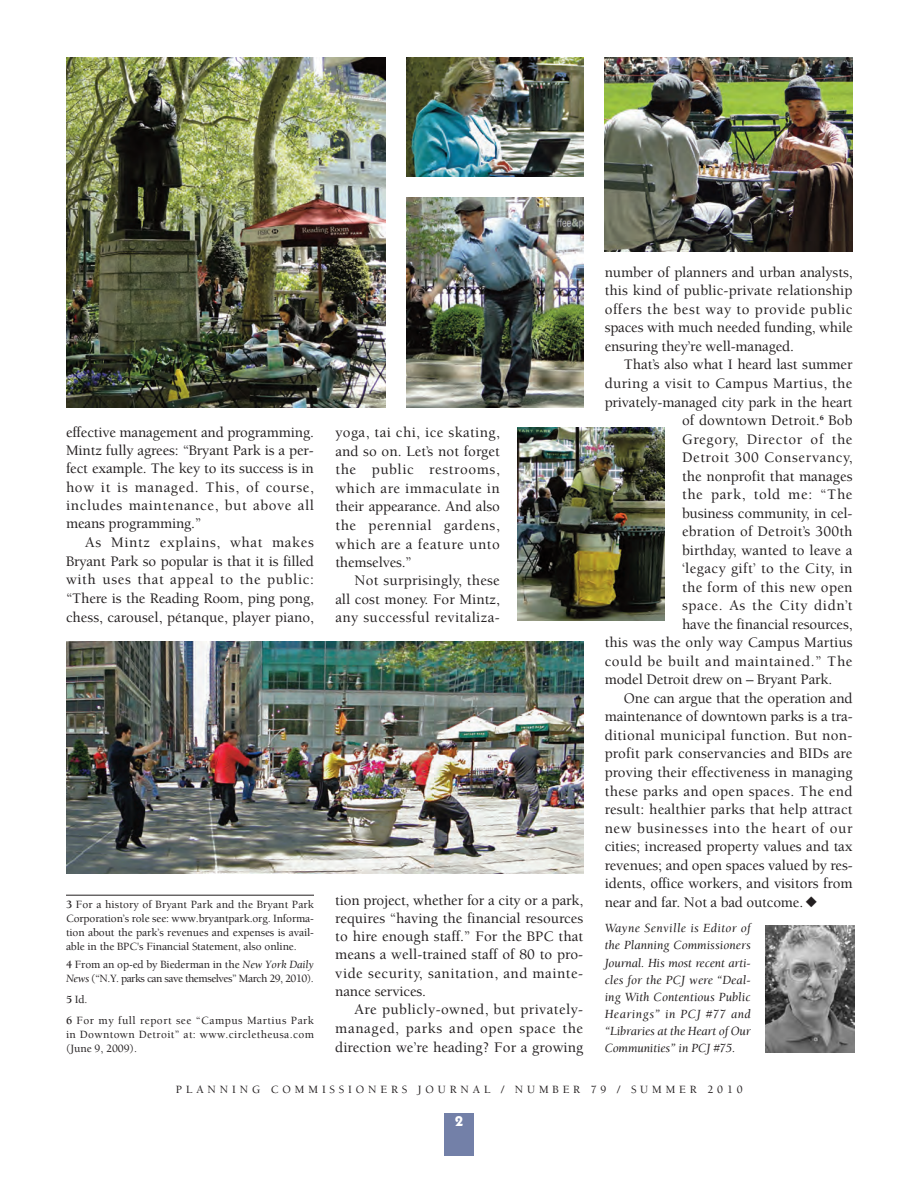
<style>
.page{position:relative;width:918px;height:1188px;background:#fff}
.page>*{position:absolute;margin:0;border:0;box-sizing:border-box;transform-origin:0 0}
.t1{font:500 15px/18.6px "Berkeley";letter-spacing:.005em;color:#231f20;text-align:justify}
.t2{font:500 15px "Berkeley";letter-spacing:.04em;color:#231f20}
.t3{font:500 15px "Berkeley";letter-spacing:.025em;color:#231f20}
.t4{font:500 15px "Berkeley";letter-spacing:.03em;color:#231f20}
.t5{font:700 14.25px "Itc Kabel";color:#fff}
.t6{font:italic 12.9px/17.1px "Berkeley";letter-spacing:-.01em;color:#231f20;text-align:justify}
.t7{font:500 11.4px/14px "Berkeley";letter-spacing:.03em;color:#231f20}
.t8{font:500 11.4px/14px "Berkeley";letter-spacing:-.04em;color:#231f20}
.t9{font:500 11.4px "Berkeley";letter-spacing:.335em;color:#231f20}
.s1{font-weight:700}
.s2{font-weight:400;font-style:italic}
</style>
<div class="page">
<div style="left:444px;top:1113px;width:30px;height:43px;background:#7380a8"></div>
<img style="left:605px;top:57px;width:248px;height:194px">
<img style="left:66px;top:57px;width:320px;height:351px">
<img style="left:407px;top:198px;width:176px;height:210px">
<img style="left:66px;top:641px;width:517px;height:232px">
<hr style="left:66px;top:895px;width:248px;height:1px;background:#231f20">
<img style="left:765px;top:926px;width:89px;height:127px">
<img style="left:407px;top:57px;width:176px;height:120px">
<img style="left:517px;top:427px;width:148px;height:194px">
<p class="t1" style="left:66px;top:424px;width:249px">effective management and programming.<br>Mintz fully agrees: “Bryant Park is a per&shy;fect example. The key to its success is in how it is managed. This, of course, includes maintenance, but above all means programming.”</p>
<p class="t1" style="left:66px;top:534px;width:249px;text-indent:19px">As Mintz explains, what makes Bryant Park so popular is that it is filled with uses that appeal to the public: “There is the Reading Room, ping pong, chess, carousel, pétanque, player piano,</p>
<p class="t7" style="left:66px;top:899px;width:249px;text-align:justify"><span class="s1">3</span> For a history of Bryant Park and the Bryant Park Corporation’s role see: www.bryantpark.org. Informa&shy;tion about the park’s revenues and expenses is avail&shy;able in the BPC's Financial Statement, also online.</p>
<p class="t8" style="left:66px;top:959px;width:249px"><span class="s1">4</span> From an op-ed by Biederman in the <span class="s2">New York Daily<br>News</span> (“N.Y. parks can save themselves” March 29, 2010).</p>
<p class="t7" style="left:66px;top:990px;width:249px;line-height:21.1px"><span class="s1">5</span> Id.<br><span class="s1">6</span> For my full report see “Campus Martius Park</p>
<p class="t7" style="left:66px;top:1029px;width:249px">in Downtown Detroit” at: www.circletheusa.com (June 9, 2009).</p>
<p class="t1" style="left:335px;top:424px;width:166px">yoga, tai chi, ice skating, and so on. Let’s not forget the public restrooms, which are immaculate in their appearance. And also the perennial gardens, which are a feature unto themselves.”</p>
<p class="t1" style="left:335px;top:573px;width:166px;text-indent:19px">Not surprisingly, these all cost money. For Mintz, any successful revitaliza-</p>
<p class="t1" style="left:335px;top:892px;width:249px">tion project, whether for a city or a park, requires “having the financial resources to hire enough staff.” For the BPC that means a well-trained staff of 80 to pro&shy;vide security, sanitation, and mainte&shy;nance services.</p>
<p class="t1" style="left:335px;top:1002px;width:250px;text-indent:19px">Are publicly-owned, but privately&shy;managed, parks and open space the direction we’re heading? For a growing</p>
<p class="t1" style="left:605px;top:264px;width:249px">number of planners and urban analysts, this kind of public-private relationship offers the best way to provide public spaces with much needed funding, while ensuring they’re well-managed.</p>
<p class="t1" style="left:624px;top:357px;width:230px">That’s also what I heard last summer</p>
<p class="t3" style="left:605px;top:377px;width:249px">during a visit to Campus Martius, the</p>
<p class="t1" style="left:605px;top:394px;width:249px">privately-managed city park in the heart</p>
<p class="t1" style="left:682px;top:412px;width:172px">of downtown Detroit.<sup>6</sup> Bob</p>
<p class="t2" style="left:682px;top:433px;width:172px">Gregory, Director of the</p>
<p class="t2" style="left:682px;top:452px;width:172px">Detroit 300 Conservancy,</p>
<p class="t1" style="left:682px;top:468px;width:172px">the nonprofit that manages</p>
<p class="t2" style="left:682px;top:489px;width:172px">the park, told me: “The</p>
<p class="t1" style="left:682px;top:505px;width:172px">business community, in cel-</p>
<p class="t1" style="left:682px;top:524px;width:172px">ebration of Detroit’s 300th</p>
<p class="t1" style="left:682px;top:542px;width:172px">birthday, wanted to leave a</p>
<p class="t4" style="left:682px;top:563px;width:172px">‘legacy gift’ to the City, in</p>
<p class="t1" style="left:682px;top:579px;width:172px">the form of this new open</p>
<p class="t2" style="left:682px;top:600px;width:172px">space. As the City didn’t</p>
<p class="t1" style="left:682px;top:616px;width:172px">have the financial resources,</p>
<p class="t1" style="left:605px;top:635px;width:249px">this was the only way Campus Martius</p>
<p class="t2" style="left:605px;top:655px;width:249px">could be built and maintained.” The</p>
<p class="t1" style="left:605px;top:672px;width:229px">model Detroit drew on – Bryant Park.</p>
<p class="t1" style="left:624px;top:690px;width:230px">One can argue that the operation and</p>
<p class="t1" style="left:605px;top:709px;width:250px">maintenance of downtown parks is a tra-</p>
<p class="t3" style="left:605px;top:729px;width:249px">ditional municipal function. But non-</p>
<p class="t1" style="left:605px;top:746px;width:249px">profit park conservancies and BIDs are</p>
<p class="t1" style="left:605px;top:764px;width:249px">proving their effectiveness in managing</p>
<p class="t1" style="left:605px;top:783px;width:249px">these parks and open spaces. The end</p>
<p class="t1" style="left:605px;top:801px;width:249px">result: healthier parks that help attract</p>
<p class="t2" style="left:605px;top:822px;width:249px">new businesses into the heart of our</p>
<p class="t1" style="left:605px;top:838px;width:249px">cities; increased property values and tax</p>
<p class="t1" style="left:605px;top:857px;width:249px">revenues; and open spaces valued by res-</p>
<p class="t1" style="left:605px;top:876px;width:249px">idents, office workers, and visitors from</p>
<p class="t1" style="left:605px;top:894px;width:214px">near and far. Not a bad outcome.◆</p>
<p class="t6" style="left:605px;top:921px;width:148px">Wayne Senville is Editor of the Planning Commissioners Journal. His most recent arti&shy;cles for the PCJ were “Deal&shy;ing With Contentious Public Hearings” in PCJ #77 and “Libraries at the Heart of Our Communities” in PCJ #75.</p>
<p class="t9" style="left:176px;top:1085px;width:568px">PLANNING COMMISSIONERS JOURNAL / NUMBER 79 / SUMMER 2010</p>
<p class="t5" style="left:455px;top:1116px;width:9px">2</p>
</div>
